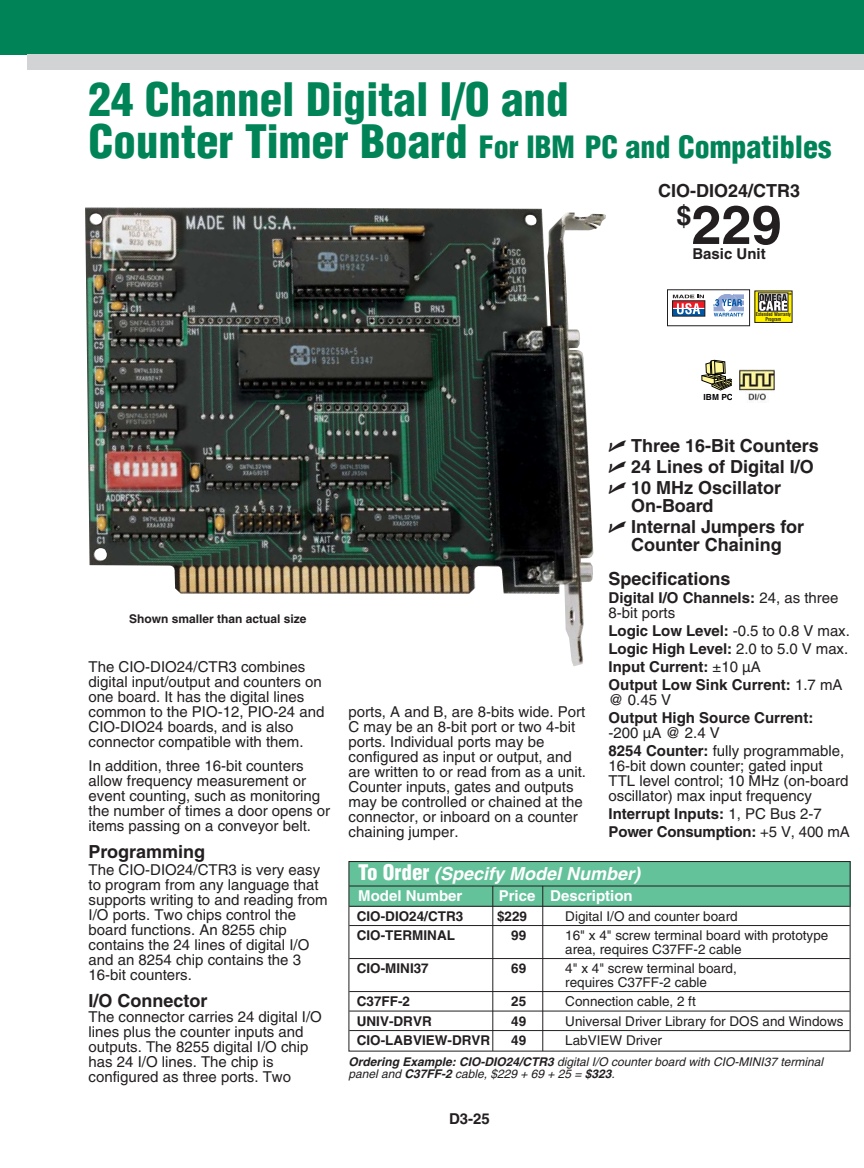
<style>
.page{position:relative;width:864px;height:1168px;background:#fff}
.page>*{position:absolute;margin:0;border:0;box-sizing:border-box;transform-origin:0 0}
.t1{font:700 54px "Helvetica";color:#231f20}
.t2{font:900 condensed 45px "Helvetica";color:#008457}
.t3{font:900 condensed 30px "Helvetica";color:#008457}
.t4{font:700 18px/18px "Helvetica";color:#231f20}
.t5{font:italic 700 18px "Helvetica";color:#fff}
.t6{font:15px/15px "Helvetica";color:#231f20}
.t7{font:700 15px/18px "Helvetica";color:#231f20}
.t8{font:700 15px "Helvetica";color:#fff}
.t9{font:13.5px/13.5px "Helvetica";color:#231f20}
.t10{font:700 13.5px "Helvetica";color:#231f20}
.t11{font:italic 12px/12px "Helvetica";color:#231f20}
.t12{font:700 12px "Helvetica";color:#231f20}
.t13{font:700 8.4px "Helvetica";color:#000}
.t14{font:700 condensed 5.1px/4.7px "Helvetica";color:#231f20;text-align:center;scale:.9 1}
.t15{font:700 condensed 2.7px "Helvetica";color:#231f20;scale:.9 1}
.s1{font-size:45px}
.s2{font-family:"Universal Newswith Comm Pi";font-weight:400}
.s3{font-weight:700}
.s4{font-weight:400}
.s5{font-weight:900;font-style:normal;font-stretch:condensed;font-size:21px}
</style>
<div class="page">
<div style="left:349px;top:861px;width:501px;height:45px;background:#64c29b"></div>
<div style="left:349px;top:861px;width:501px;height:190px;border:1px solid #231f20"></div>
<hr style="left:349px;top:885px;width:501px;height:1px;background:#231f20">
<hr style="left:349px;top:906px;width:501px;height:1px;background:#231f20">
<hr style="left:349px;top:925px;width:501px;height:1px;background:#231f20">
<hr style="left:349px;top:958px;width:501px;height:1px;background:#231f20">
<hr style="left:349px;top:991px;width:501px;height:1px;background:#231f20">
<hr style="left:349px;top:1010px;width:501px;height:1px;background:#231f20">
<hr style="left:349px;top:1030px;width:501px;height:1px;background:#231f20">
<hr style="left:492px;top:886px;width:1px;height:165px;background:#231f20">
<hr style="left:542px;top:886px;width:1px;height:165px;background:#231f20">
<div style="left:0;top:0;width:864px;height:54px;background:#008457"></div>
<div style="left:27px;top:54px;width:837px;height:15px;background:#d1d3d4"></div>
<img style="left:85px;top:207px;width:521px;height:459px">
<img style="left:740px;top:369px;width:34px;height:33px">
<svg style="left:701px;top:359px;width:31px;height:32px"></svg>
<svg style="left:757px;top:293px;width:33px;height:28px"></svg>
<div style="left:758px;top:293px;width:30px;height:18px;border:1px solid #231f20"></div>
<svg style="left:759px;top:294px;width:28px;height:17px"></svg>
<div style="left:667px;top:289px;width:83px;height:37px;border:1px solid #231f20"></div>
<svg style="left:713px;top:294px;width:31px;height:22px"></svg>
<svg style="left:673px;top:295px;width:31px;height:19px"></svg>
<div style="left:672px;top:300px;width:33px;height:16px;border:1px solid #231f20"></div>
<h2 class="t2" style="left:89px;top:82px;width:482px">24 Channel Digital I/O and</h2>
<h3 class="t3" style="left:89px;top:135px;width:744px"><span class="s1">Counter Timer Board</span> For IBM PC and Compatibles</h3>
<p class="t4" style="left:658px;top:184px;width:143px">CIO-DIO24/CTR3</p>
<h1 class="t1" style="left:677px;top:205px;width:107px"><sup>$</sup>229</h1>
<p class="t7" style="left:692px;top:246px;width:75px">Basic Unit</p>
<p class="t15" style="left:788px;top:293px;width:5px">SM</p>
<p class="t14" style="left:756px;top:312px;width:41px">Extended Warranty<br>Program</p>
<p class="t13" style="left:704px;top:394px;width:31px">IBM PC</p>
<p class="t12" style="left:129px;top:615px;width:179px">Shown smaller than actual size</p>
<p class="t6" style="left:89px;top:661px;width:237px">The CIO-DIO24/CTR3 combines digital input/output and counters on one board. It has the digital lines common to the PIO-12, PIO-24 and<br>CIO-DIO24 boards, and is also connector compatible with them.</p>
<p class="t6" style="left:89px;top:760px;width:243px">In addition, three 16-bit counters allow frequency measurement or event counting, such as monitoring the number of times a door opens or items passing on a conveyor belt.</p>
<p class="t4" style="left:89px;top:845px;width:118px">Programming</p>
<p class="t6" style="left:89px;top:863px;width:241px">The CIO-DIO24/CTR3 is very easy to program from any language that supports writing to and reading from<br>I/O ports. Two chips control the board functions. An 8255 chip contains the 24 lines of digital I/O and an 8254 chip contains the 3<br>16-bit counters.</p>
<p class="t4" style="left:89px;top:993px;width:120px">I/O Connector</p>
<p class="t6" style="left:89px;top:1010px;width:235px">The connector carries 24 digital I/O lines plus the counter inputs and outputs. The 8255 digital I/O chip has 24 I/O lines. The chip is configured as three ports. Two</p>
<p class="t6" style="left:349px;top:705px;width:239px">ports, A and B, are 8-bits wide. Port<br>C may be an 8-bit port or two 4-bit ports. Individual ports may be configured as input or output, and are written to or read from as a unit.<br>Counter inputs, gates and outputs may be controlled or chained at the connector, or inboard on a counter chaining jumper.</p>
<p class="t4" style="left:609px;top:438px;width:212px"><span class="s2">-</span> Three 16-Bit Counters</p>
<p class="t4" style="left:609px;top:459px;width:207px"><span class="s2">-</span> 24 Lines of Digital I/O</p>
<p class="t4" style="left:631px;top:480px;width:152px;text-indent:-22px"><span class="s2">-</span> 10 MHz Oscillator<br>On-Board</p>
<p class="t4" style="left:609px;top:519px;width:197px;text-align:center"><span class="s2">-</span> Internal Jumpers for<br>Counter Chaining</p>
<p class="t4" style="left:609px;top:571px;width:123px">Specifications</p>
<p class="t6" style="left:609px;top:592px;width:232px"><span class="s3">Digital I/O Channels:</span> 24, as three<br>8-bit ports</p>
<p class="t7" style="left:609px;top:623px;width:243px">Logic Low Level: <span class="s4">-0.5 to 0.8 V max.<br></span>Logic High Level: <span class="s4">2.0 to 5.0 V max.<br></span>Input Current: <span class="s4">±10 µA<br></span>Output Low Sink Current: <span class="s4">1.7 mA</span></p>
<p class="t6" style="left:609px;top:694px;width:64px">@ 0.45 V</p>
<p class="t7" style="left:609px;top:710px;width:206px">Output High Source Current:</p>
<p class="t6" style="left:609px;top:725px;width:237px;line-height:18px">-200 µA @ 2.4 V<br><span class="s3">8254 Counter:</span> fully programmable,</p>
<p class="t6" style="left:609px;top:760px;width:242px">16-bit down counter; gated input<br>TTL level control; 10 MHz (on-board oscillator) max input frequency</p>
<p class="t7" style="left:609px;top:806px;width:243px">Interrupt Inputs: <span class="s4">1, PC Bus 2-7<br></span>Power Consumption: <span class="s4">+5 V, 400 mA</span></p>
<p class="t5" style="left:358px;top:867px;width:287px"><span class="s5">To O r d e r</span> (Specify Model Number)</p>
<p class="t8" style="left:358px;top:890px;width:106px">Model Number</p>
<p class="t8" style="left:499px;top:890px;width:136px">Price Description</p>
<p class="t10" style="left:357px;top:911px;width:108px">CIO-DIO24/CTR3</p>
<p class="t10" style="left:497px;top:911px;width:32px">$229</p>
<p class="t9" style="left:565px;top:910px;width:174px">Digital I/O and counter board</p>
<p class="t10" style="left:357px;top:930px;width:100px">CIO-TERMINAL</p>
<p class="t10" style="left:511px;top:930px;width:17px">99</p>
<p class="t9" style="left:565px;top:930px;width:265px">16" x 4" screw terminal board with prototype area, requires C37FF-2 cable</p>
<p class="t10" style="left:357px;top:963px;width:73px">CIO-MINI37</p>
<p class="t10" style="left:511px;top:963px;width:17px">69</p>
<p class="t9" style="left:565px;top:963px;width:173px">4" x 4" screw terminal board, requires C37FF-2 cable</p>
<p class="t10" style="left:357px;top:996px;width:55px">C37FF-2</p>
<p class="t10" style="left:511px;top:996px;width:17px">25</p>
<p class="t9" style="left:565px;top:996px;width:132px">Connection cable, 2 ft</p>
<p class="t10" style="left:357px;top:1016px;width:76px">UNIV-DRVR</p>
<p class="t10" style="left:511px;top:1016px;width:17px">49</p>
<p class="t9" style="left:565px;top:1015px;width:280px">Universal Driver Library for DOS and Windows</p>
<p class="t10" style="left:357px;top:1035px;width:135px">CIO-LABVIEW-DRVR</p>
<p class="t10" style="left:511px;top:1035px;width:17px">49</p>
<p class="t9" style="left:565px;top:1035px;width:98px">LabVIEW Driver</p>
<p class="t11" style="left:349px;top:1057px;width:479px"><span class="s3">Ordering Example: CIO-DIO24/CTR3</span> digital I/O counter board with CIO-MINI37 terminal panel and <span class="s3">C37FF-2</span> cable, $229 + 69 + 25 = <span class="s3">$323</span>.</p>
<p class="t7" style="left:449px;top:1111px;width:42px">D3-25</p>
</div>
